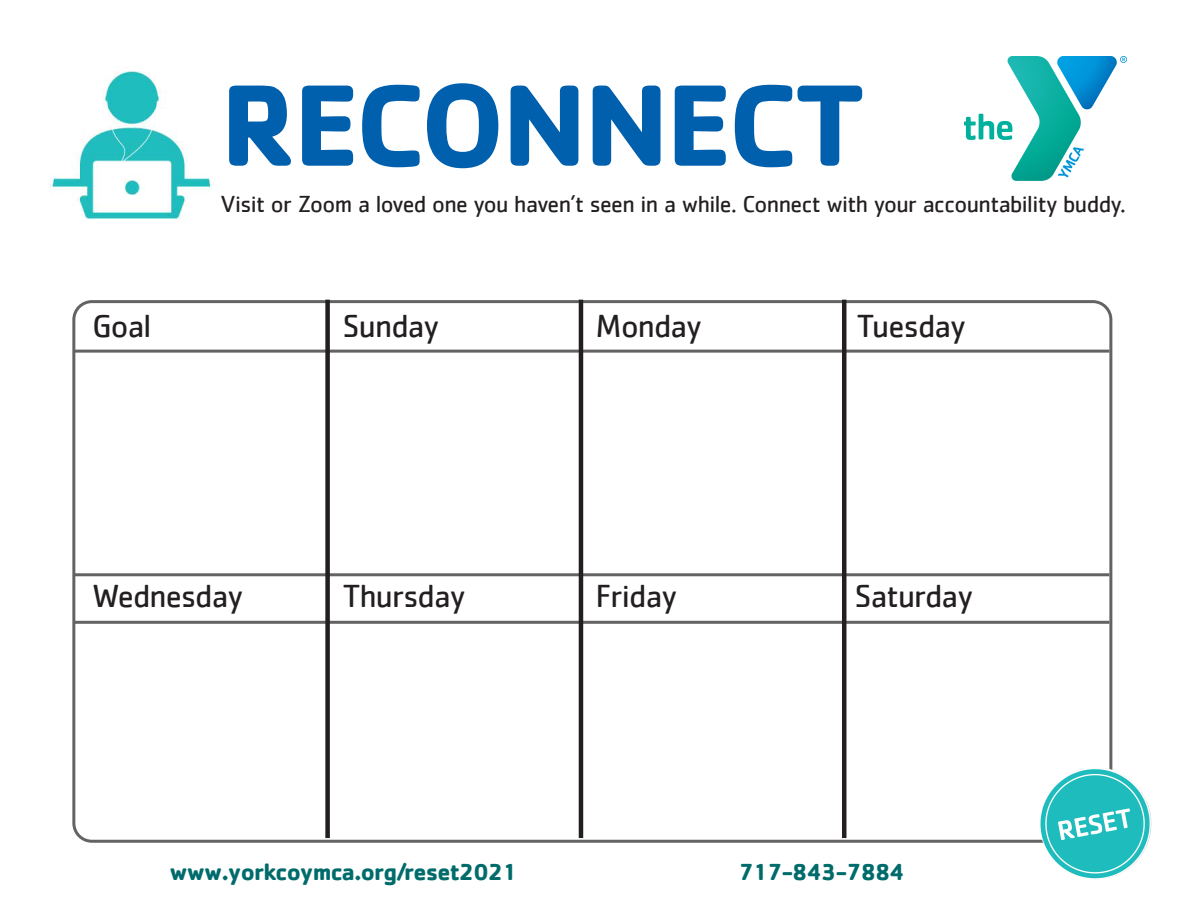
<style>
.page{position:relative;width:1188px;height:918px;background:#fff}
.page>*{position:absolute;margin:0;border:0;box-sizing:border-box;transform-origin:0 0}
.t1{font:700 120px "Cachet";letter-spacing:-.025em;color:#0160ae}
.t2{font:33px "Cachet";letter-spacing:-.025em;color:#231f20}
.t3{font:24px "Cachet";letter-spacing:-.025em;color:#231f20}
.t4{font:700 24px "Cachet";letter-spacing:-.035em;color:#006b6b}
</style>
<div class="page">
<img style="left:49px;top:71px;width:163px;height:149px">
<img style="left:965px;top:56px;width:162px;height:124px">
<div style="left:72px;top:300px;width:1040px;height:543px;border:3px solid #636366;border-radius:18px"></div>
<hr style="left:74px;top:573px;width:1035px;height:3px;background:#636366">
<hr style="left:74px;top:621px;width:1035px;height:3px;background:#636366">
<hr style="left:74px;top:350px;width:1035px;height:3px;background:#636366">
<div style="left:325px;top:300px;width:5px;height:538px;background:#231f20"></div>
<hr style="left:579px;top:300px;width:4px;height:538px;background:#231f20">
<hr style="left:842px;top:300px;width:4px;height:538px;background:#231f20">
<img style="left:1040px;top:767px;width:112px;height:112px;border-radius:56px">
<h1 class="t1" style="left:221px;top:48px;width:646px">RECONNECT</h1>
<p class="t3" style="left:221px;top:190px;width:907px">Visit or Zoom a loved one you haven’t seen in a while. Connect with your accountability buddy.</p>
<h2 class="t2" style="left:92px;top:307px;width:61px">Goal</h2>
<h2 class="t2" style="left:343px;top:307px;width:98px">Sunday</h2>
<h2 class="t2" style="left:596px;top:307px;width:108px">Monday</h2>
<h2 class="t2" style="left:857px;top:307px;width:110px">Tuesday</h2>
<h2 class="t2" style="left:92px;top:577px;width:152px">Wednesday</h2>
<h2 class="t2" style="left:343px;top:577px;width:124px">Thursday</h2>
<h2 class="t2" style="left:596px;top:577px;width:83px">Friday</h2>
<h2 class="t2" style="left:855px;top:577px;width:120px">Saturday</h2>
<p class="t4" style="left:170px;top:856px;width:349px">www.yorkcoymca.org/reset2021</p>
<p class="t4" style="left:739px;top:856px;width:168px">717-843-7884</p>
</div>
